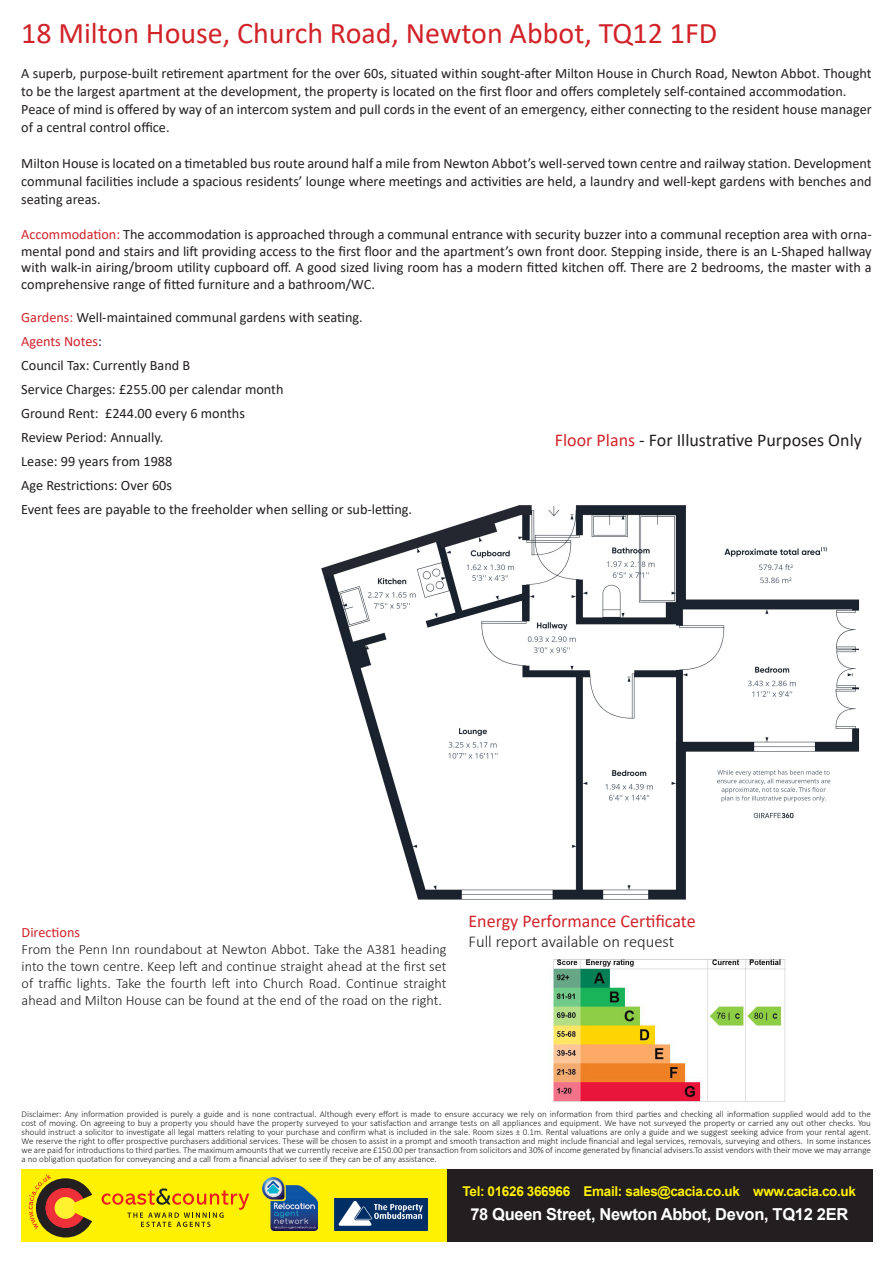
<style>
.page{position:relative;width:893px;height:1263px;background:#fff}
.page>*{position:absolute;margin:0;border:0;box-sizing:border-box;transform-origin:0 0}
.t1{font:30px "Calibri";color:#d1232a}
.t2{font:18px "Calibri";color:#231f20}
.t3{font:18px "Calibri";color:#d1232a}
.t4{font:700 16.5px "Arial";letter-spacing:-.02em;color:#fff}
.t5{font:300 16.5px "Calibri";color:#231f20}
.t6{font:14.25px/18px "Calibri";color:#231f20}
.t7{font:300 14.25px/17.1px "Calibri";color:#231f20;text-align:justify}
.t8{font:14.25px "Calibri";color:#d1232a}
.t9{font:700 13.5px "Arial";letter-spacing:-.025em;color:#fff101}
.t10{font:300 9px/9px "Calibri";color:#231f20;text-align:justify}
.s1{color:#d1232a}
.s2{color:#231f20}
</style>
<div class="page">
<img style="left:321px;top:505px;width:539px;height:395px">
<img style="left:551px;top:959px;width:235px;height:143px">
<div style="left:446px;top:1169px;width:426px;height:73px;background:#231f20"></div>
<div style="left:21px;top:1169px;width:425px;height:73px;background:#fff101"></div>
<div style="left:36px;top:1178px;width:59px;height:59px;background:#231f20;border-radius:50%"></div>
<svg style="left:29px;top:1174px;width:22px;height:55px"></svg>
<div style="left:46px;top:1188px;width:40px;height:40px;background:#ee3038;border-radius:50%"></div>
<div style="left:55px;top:1197px;width:21px;height:22px;background:#fff22e;border-radius:50%"></div>
<svg style="left:74px;top:1188px;width:175px;height:39px"></svg>
<img style="left:263px;top:1177px;width:55px;height:53px">
<img style="left:333px;top:1199px;width:95px;height:31px">
<p class="t1" style="left:21px;top:12px;width:697px">18 Milton House, Church Road, Newton Abbot, TQ12 1FD</p>
<p class="t6" style="left:21px;top:64px;width:852px">A superb, purpose-built retirement apartment for the over 60s, situated within sought-after Milton House in Church Road, Newton Abbot. Thought to be the largest apartment at the development, the property is located on the first floor and offers completely self-contained accommodation.</p>
<p class="t6" style="left:21px;top:100px;width:852px">Peace of mind is offered by way of an intercom system and pull cords in the event of an emergency, either connecting to the resident house manager of a central control office.</p>
<p class="t6" style="left:21px;top:154px;width:852px;text-align:justify">Milton House is located on a timetabled bus route around half a mile from Newton Abbot’s well-served town centre and railway station. Development communal facilities include a spacious residents’ lounge where meetings and activities are held, a laundry and well-kept gardens with benches and seating areas.</p>
<p class="t6" style="left:21px;top:226px;width:852px;line-height:16.5px;text-align:justify"><span class="s1">Accommodation:</span> The accommodation is approached through a communal entrance with security buzzer into a communal reception area with orna&shy;mental pond and stairs and lift providing access to the first floor and the apartment’s own front door. Stepping inside, there is an L-Shaped hallway with walk-in airing/broom utility cupboard off. A good sized living room has a modern fitted kitchen off. There are 2 bedrooms, the master with a comprehensive range of fitted furniture and a bathroom/WC.</p>
<p class="t6" style="left:21px;top:308px;width:343px"><span class="s1">Gardens:</span> Well-maintained communal gardens with seating.</p>
<p class="t8" style="left:21px;top:331px;width:82px">Agents Notes<span class="s2">:</span></p>
<p class="t6" style="left:21px;top:356px;width:171px">Council Tax: Currently Band B</p>
<p class="t6" style="left:21px;top:380px;width:264px">Service Charges: £255.00 per calendar month</p>
<p class="t6" style="left:21px;top:404px;width:225px">Ground Rent: £244.00 every 6 months</p>
<p class="t6" style="left:21px;top:428px;width:144px">Review Period: Annually.</p>
<p class="t6" style="left:21px;top:452px;width:153px">Lease: 99 years from 1988</p>
<p class="t6" style="left:21px;top:476px;width:152px">Age Restrictions: Over 60s</p>
<p class="t6" style="left:21px;top:500px;width:392px">Event fees are payable to the freeholder when selling or sub-letting.</p>
<p class="t2" style="left:555px;top:428px;width:309px"><span class="s1">Floor Plans</span> - For Illustrative Purposes Only</p>
<p class="t8" style="left:22px;top:922px;width:60px">Directions</p>
<p class="t7" style="left:22px;top:940px;width:426px">From the Penn Inn roundabout at Newton Abbot. Take the A381 heading into the town centre. Keep left and continue straight ahead at the first set of traffic lights. Take the fourth left into Church Road. Continue straight ahead and Milton House can be found at the end of the road on the right.</p>
<p class="t3" style="left:468px;top:908px;width:229px">Energy Performance Certificate</p>
<p class="t5" style="left:468px;top:931px;width:207px">Full report available on request</p>
<p class="t10" style="left:22px;top:1109px;width:851px">Disclaimer: Any information provided is purely a guide and is none contractual. Although every effort is made to ensure accuracy we rely on information from third parties and checking all information supplied would add to the cost of moving. On agreeing to buy a property you should have the property surveyed to your satisfaction and arrange tests on all appliances and equipment. We have not surveyed the property or carried any out other checks. You should instruct a solicitor to investigate all legal matters relating to your purchase and confirm what is included in the sale. Room sizes ± 0.1m. Rental valuations are only a guide and we suggest seeking advice from your rental agent.<br>We reserve the right to offer prospective purchasers additional services. These will be chosen to assist in a prompt and smooth transaction and might include financial and legal services, removals, surveying and others. In some instances we are paid for introductions to third parties. The maximum amounts that we currently receive are £150.00 per transaction from solicitors and 30% of income generated by financial advisers.To assist vendors with their move we may arrange a no obligation quotation for conveyancing and a call from a financial adviser to see if they can be of any assistance.</p>
<p class="t9" style="left:463px;top:1182px;width:395px">Tel: 01626 366966 Email: sales@cacia.co.uk www.cacia.co.uk</p>
<p class="t4" style="left:470px;top:1203px;width:379px">78 Queen Street, Newton Abbot, Devon, TQ12 2ER</p>
</div>
